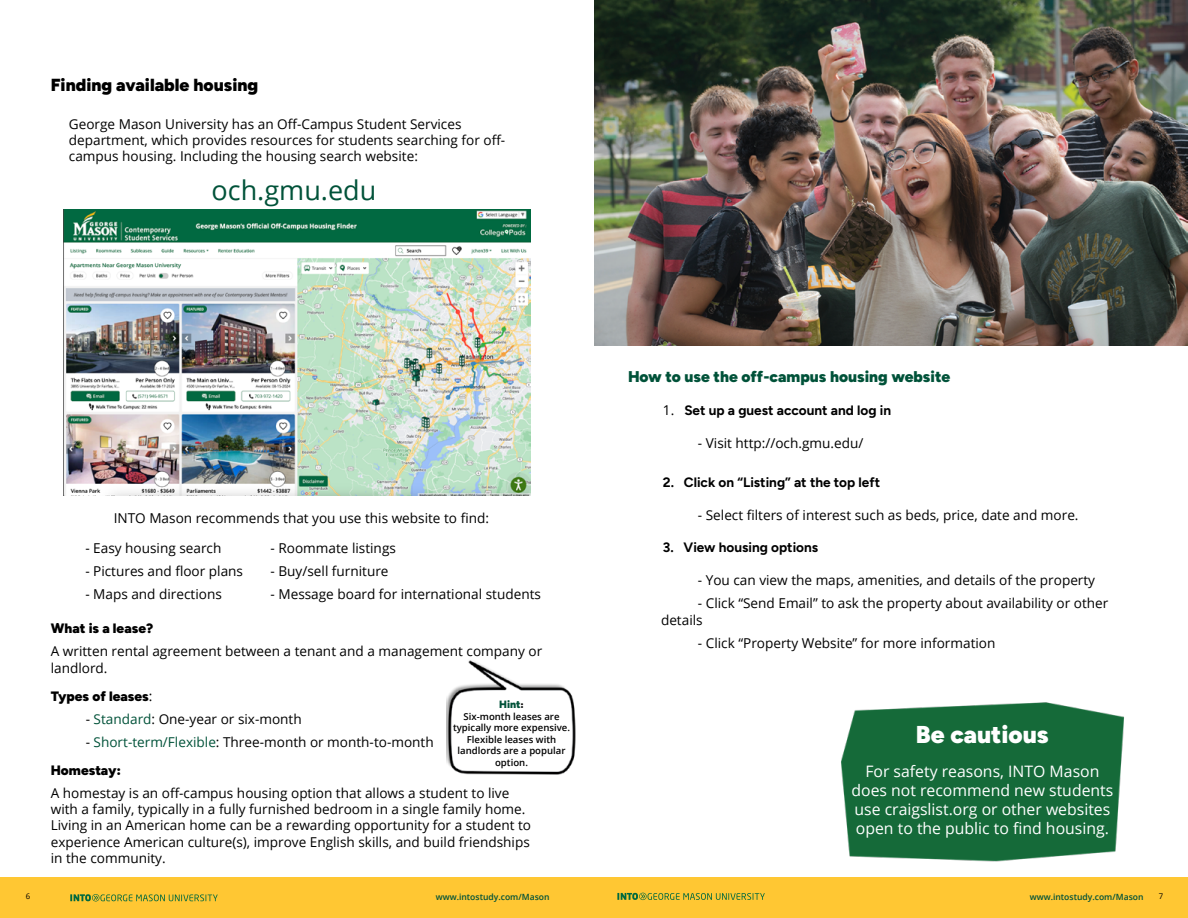
<style>
.page{position:relative;width:1188px;height:918px;background:#fff}
.page>*{position:absolute;margin:0;border:0;box-sizing:border-box;transform-origin:0 0}
.t1{font:27px "Open Sans";color:#005239}
.t2{font:900 24.45px "Figtree";color:#fff}
.t3{font:900 17.4px "Figtree";color:#000}
.t4{font:15.75px/18.9px "Open Sans";color:#fff;text-align:center}
.t5{font:900 15.6px "Figtree";color:#005239}
.t6{font:13.65px/16.4px "Open Sans";color:#000}
.t7{font:700 13.65px "Figtree";color:#000}
.t8{font:900 13.65px "Figtree";color:#000}
.t9{font:900 10.5px "Figtree";color:#005239}
.t10{font:600 9.6px/11.6px "Open Sans";color:#000;text-align:center}
.t11{font:600 8.55px "Open Sans";color:#005239}
.t12{font:7.8px "Open Sans";color:#000}
.s1{font-family:"Open Sans";font-weight:400}
.s2{color:#005239}
.s3{font-size:9.6px;color:#000}
</style>
<div class="page">
<div style="left:594px;top:878px;width:594px;height:40px;background:#ffc733"></div>
<div style="left:0;top:878px;width:599px;height:40px;background:#ffc733"></div>
<svg style="left:70px;top:894px;width:148px;height:7px"></svg>
<svg style="left:617px;top:893px;width:148px;height:7px"></svg>
<img style="left:594px;top:0;width:594px;height:345px">
<img style="left:841px;top:702px;width:283px;height:160px">
<img style="left:63px;top:210px;width:468px;height:285px">
<img style="left:447px;top:660px;width:129px;height:115px">
<p class="t3" style="left:51px;top:74px;width:209px">Finding available housing</p>
<p class="t6" style="left:69px;top:115px;width:438px">George Mason University has an Off-Campus Student Services department, which provides resources for students searching for off&shy;campus housing. Including the housing search website:</p>
<h1 class="t1" style="left:212px;top:172px;width:166px">och.gmu.edu</h1>
<p class="t6" style="left:114px;top:510px;width:377px">INTO Mason recommends that you use this website to find:</p>
<p class="t6" style="left:85px;top:539px;width:138px">- Easy housing search</p>
<p class="t6" style="left:85px;top:563px;width:159px">- Pictures and floor plans</p>
<p class="t6" style="left:85px;top:586px;width:138px">- Maps and directions</p>
<p class="t6" style="left:271px;top:539px;width:127px">- Roommate listings</p>
<p class="t6" style="left:271px;top:563px;width:119px">- Buy/sell furniture</p>
<p class="t6" style="left:271px;top:586px;width:272px">- Message board for international students</p>
<p class="t8" style="left:51px;top:620px;width:104px">What is a lease?</p>
<p class="t6" style="left:51px;top:643px;width:493px">A written rental agreement between a tenant and a management company or landlord.</p>
<p class="t8" style="left:51px;top:687px;width:103px">Types of leases<span class="s1">:</span></p>
<p class="t6" style="left:86px;top:710px;width:218px">- <span class="s2">Standard</span>: One-year or six-month</p>
<p class="t6" style="left:86px;top:733px;width:349px">- <span class="s2">Short-term/Flexible</span>: Three-month or month-to-month</p>
<p class="t8" style="left:51px;top:761px;width:72px">Homestay:</p>
<p class="t6" style="left:51px;top:784px;width:482px">A homestay is an off-campus housing option that allows a student to live with a family, typically in a fully furnished bedroom in a single family home.<br>Living in an American home can be a rewarding opportunity for a student to experience American culture(s), improve English skills, and build friendships in the community.</p>
<p class="t9" style="left:499px;top:698px;width:26px">Hint<span class="s3">:</span></p>
<p class="t10" style="left:453px;top:710px;width:118px">Six-month leases are typically more expensive.<br>Flexible leases with landlords are a popular option.</p>
<p class="t5" style="left:628px;top:367px;width:324px">How to use the off-campus housing website</p>
<p class="t7" style="left:663px;top:402px;width:230px"><span class="s1">1.</span> Set up a guest account and log in</p>
<p class="t6" style="left:698px;top:434px;width:167px">- Visit http://och.gmu.edu/</p>
<p class="t7" style="left:663px;top:474px;width:219px">2. Click on “Listing” at the top left</p>
<p class="t6" style="left:698px;top:506px;width:382px">- Select filters of interest such as beds, price, date and more.</p>
<p class="t7" style="left:663px;top:540px;width:157px">3. View housing options</p>
<p class="t6" style="left:698px;top:572px;width:399px">- You can view the maps, amenities, and details of the property</p>
<p class="t6" style="left:661px;top:595px;width:449px;text-indent:37px">- Click “Send Email” to ask the property about availability or other details</p>
<p class="t6" style="left:698px;top:634px;width:299px">- Click “Property Website” for more information</p>
<h2 class="t2" style="left:916px;top:719px;width:134px">Be cautious</h2>
<p class="t4" style="left:852px;top:761px;width:263px">For safety reasons, INTO Mason does not recommend new students use craigslist.org or other websites open to the public to find housing.</p>
<p class="t11" style="left:436px;top:891px;width:115px">www.intostudy.com/Mason</p>
<p class="t11" style="left:1030px;top:891px;width:115px">www.intostudy.com/Mason</p>
<p class="t12" style="left:26px;top:891px;width:6px">6</p>
<p class="t12" style="left:1159px;top:891px;width:6px">7</p>
</div>
